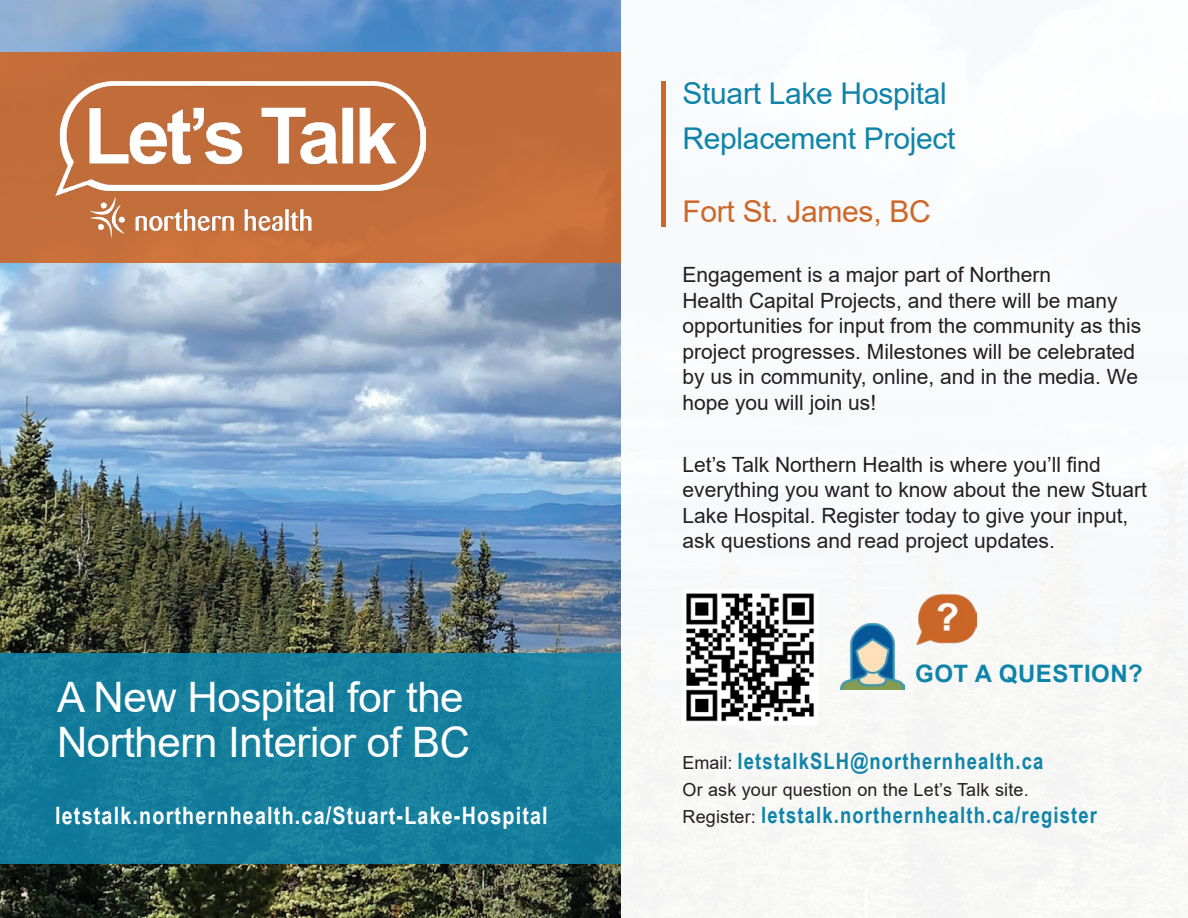
<style>
.page{position:relative;width:1188px;height:918px;background:#fff}
.page>*{position:absolute;margin:0;border:0;box-sizing:border-box;transform-origin:0 0}
.t1{font:42px/45px "Arial";letter-spacing:-.01em;color:#fff}
.t2{font:30px/45px "Arial";letter-spacing:-.01em;color:#0f84a9}
.t3{font:30px "Arial";letter-spacing:-.01em;color:#cd6728}
.t4{font:700 24px "Arial Narrow";letter-spacing:.05em;color:#fff}
.t5{font:700 24px "Arial";letter-spacing:.02em;color:#0f84a9}
.t6{font:700 22.5px "Arial Narrow";letter-spacing:.05em;color:#0f84a9}
.t7{font:21px/25.5px "Arial";color:#231f20}
.t8{font:18px "Arial";letter-spacing:.01em;color:#231f20}
.s1{font-family:"Arial";font-weight:400;font-size:18px;color:#231f20}
</style>
<div class="page">
<img style="left:0;top:0;width:621px;height:918px">
<div style="left:621px;top:0;width:567px;height:918px;background:#f8f9fb"></div>
<div style="left:0;top:52px;width:621px;height:211px;background:#c26c39"></div>
<div style="left:661px;top:82px;width:5px;height:145px;background:#cd6728"></div>
<img style="left:686px;top:593px;width:128px;height:129px">
<img style="left:840px;top:623px;width:64px;height:67px">
<img style="left:916px;top:594px;width:61px;height:50px">
<div style="left:0;top:654px;width:621px;height:210px;background:#157e9c"></div>
<img style="left:56px;top:82px;width:370px;height:155px">
<p class="t1" style="left:57px;top:675px;width:415px">A New Hospital for the<br>Northern Interior of BC</p>
<p class="t4" style="left:55px;top:797px;width:494px">letstalk.northernhealth.ca/Stuart-Lake-Hospital</p>
<p class="t2" style="left:682px;top:70px;width:275px">Stuart Lake Hospital<br>Replacement Project</p>
<p class="t3" style="left:682px;top:191px;width:250px">Fort St. James, BC</p>
<p class="t7" style="left:682px;top:262px;width:460px">Engagement is a major part of Northern<br>Health Capital Projects, and there will be many opportunities for input from the community as this project progresses. Milestones will be celebrated by us in community, online, and in the media. We hope you will join us!</p>
<p class="t7" style="left:682px;top:451px;width:466px">Let’s Talk Northern Health is where you’ll find everything you want to know about the new Stuart Lake Hospital. Register today to give your input, ask questions and read project updates.</p>
<p class="t5" style="left:915px;top:657px;width:229px">GOT A QUESTION?</p>
<p class="t6" style="left:682px;top:744px;width:362px"><span class="s1">Email:</span> letstalkSLH@northernhealth.ca</p>
<p class="t8" style="left:682px;top:777px;width:348px">Or ask your question on the Let’s Talk site.</p>
<p class="t6" style="left:682px;top:798px;width:416px"><span class="s1">Register:</span> letstalk.northernhealth.ca/register</p>
</div>
